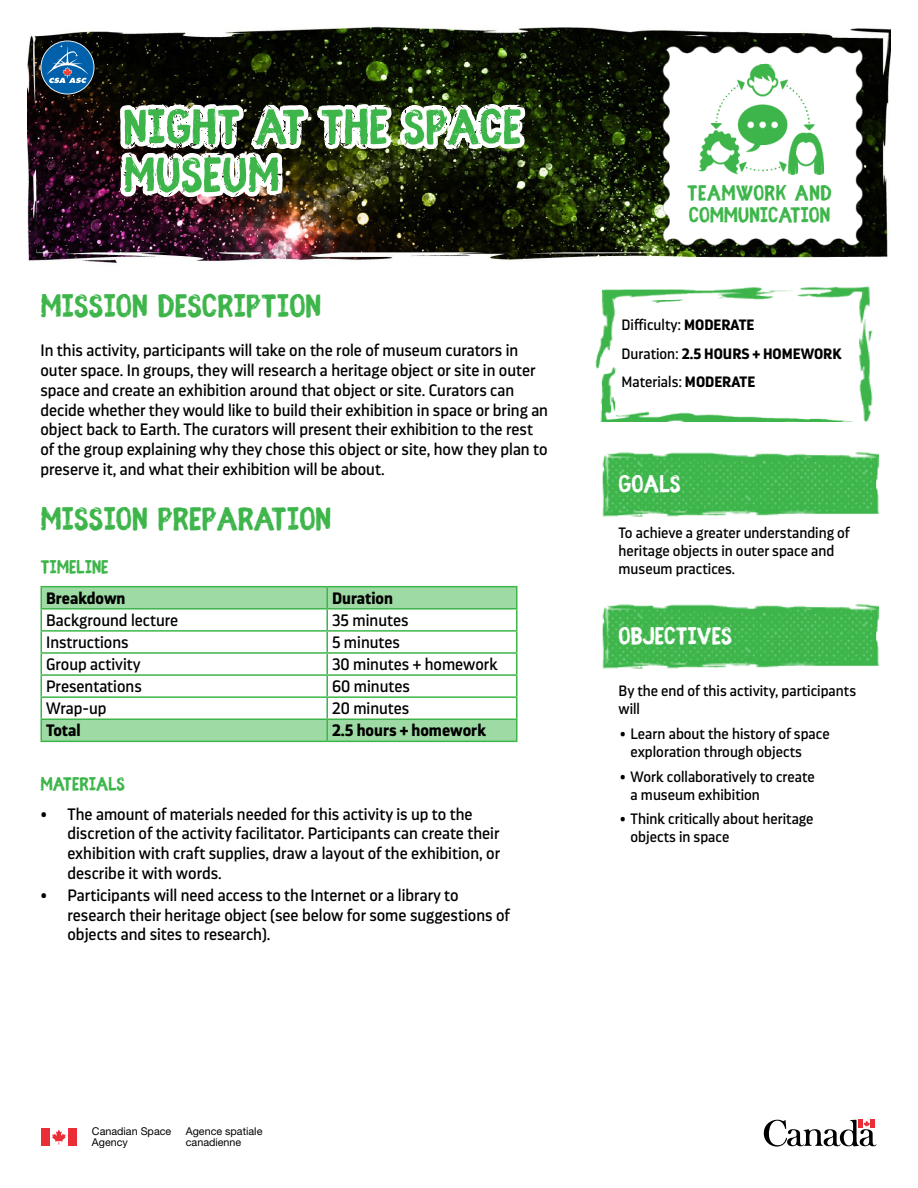
<style>
.page{position:relative;width:918px;height:1188px;background:#fff}
.page>*{position:absolute;margin:0;border:0;box-sizing:border-box;transform-origin:0 0}
.t1{font:700 54px/48px "Fibre Vintage Full";color:#3db54a}
.t2{font:700 36px "Fibre Vintage Full";color:#3db54a}
.t3{font:700 27px "Fibre Vintage Full";color:#fff}
.t4{font:700 24px/22.5px "Fibre Vintage Full";color:#3db54a}
.t5{font:700 21px "Fibre Vintage Full";color:#3db54a}
.t6{font:16.5px/19.8px "Darwin Pro";color:#000}
.t7{font:700 16.5px "Darwin Pro";color:#000}
.t8{font:15px/18px "Darwin Pro";color:#000}
.t9{font:700 15px/28.5px "Darwin Pro";color:#000}
.t10{font:10.8px/10.8px "Helvetica Neue LT Std";color:#000}
.s1{font-weight:400}
</style>
<div class="page">
<img style="left:27px;top:27px;width:864px;height:236px">
<img style="left:595px;top:286px;width:278px;height:136px">
<img style="left:645px;top:29px;width:234px;height:234px">
<img style="left:109px;top:26px;width:426px;height:237px">
<img style="left:602px;top:452px;width:278px;height:65px">
<img style="left:602px;top:604px;width:278px;height:65px">
<svg style="left:42px;top:587px;width:474px;height:154px"></svg>
<hr style="left:40px;top:586px;width:287px;height:1px;background:#3db54a">
<hr style="left:40px;top:587px;width:2px;height:21px;background:#3db54a">
<hr style="left:327px;top:586px;width:191px;height:1px;background:#3db54a">
<hr style="left:326px;top:587px;width:2px;height:21px;background:#3db54a">
<hr style="left:516px;top:587px;width:2px;height:21px;background:#3db54a">
<hr style="left:40px;top:608px;width:287px;height:2px;background:#3db54a">
<hr style="left:327px;top:608px;width:191px;height:2px;background:#3db54a">
<hr style="left:40px;top:610px;width:2px;height:20px;background:#3db54a">
<hr style="left:326px;top:610px;width:2px;height:20px;background:#3db54a">
<hr style="left:516px;top:610px;width:2px;height:20px;background:#3db54a">
<hr style="left:40px;top:630px;width:287px;height:2px;background:#3db54a">
<hr style="left:40px;top:632px;width:2px;height:20px;background:#3db54a">
<hr style="left:327px;top:630px;width:191px;height:2px;background:#3db54a">
<hr style="left:326px;top:632px;width:2px;height:20px;background:#3db54a">
<hr style="left:516px;top:632px;width:2px;height:20px;background:#3db54a">
<hr style="left:40px;top:652px;width:287px;height:2px;background:#3db54a">
<hr style="left:40px;top:654px;width:2px;height:20px;background:#3db54a">
<hr style="left:327px;top:652px;width:191px;height:2px;background:#3db54a">
<hr style="left:326px;top:654px;width:2px;height:20px;background:#3db54a">
<hr style="left:516px;top:654px;width:2px;height:20px;background:#3db54a">
<hr style="left:40px;top:674px;width:287px;height:2px;background:#3db54a">
<hr style="left:40px;top:676px;width:2px;height:20px;background:#3db54a">
<hr style="left:327px;top:674px;width:191px;height:2px;background:#3db54a">
<hr style="left:326px;top:676px;width:2px;height:20px;background:#3db54a">
<hr style="left:516px;top:676px;width:2px;height:20px;background:#3db54a">
<hr style="left:40px;top:698px;width:2px;height:21px;background:#3db54a">
<hr style="left:326px;top:698px;width:2px;height:21px;background:#3db54a">
<hr style="left:516px;top:698px;width:2px;height:21px;background:#3db54a">
<hr style="left:40px;top:696px;width:287px;height:2px;background:#3db54a">
<hr style="left:327px;top:696px;width:191px;height:2px;background:#3db54a">
<hr style="left:40px;top:719px;width:287px;height:1px;background:#3db54a">
<hr style="left:40px;top:720px;width:2px;height:21px;background:#3db54a">
<hr style="left:327px;top:719px;width:191px;height:1px;background:#3db54a">
<hr style="left:326px;top:720px;width:2px;height:21px;background:#3db54a">
<hr style="left:516px;top:720px;width:2px;height:21px;background:#3db54a">
<hr style="left:40px;top:741px;width:287px;height:1px;background:#3db54a">
<hr style="left:327px;top:741px;width:191px;height:1px;background:#3db54a">
<svg style="left:41px;top:40px;width:53px;height:54px;background:#296491"></svg>
<svg style="left:764px;top:1120px;width:112px;height:27px"></svg>
<div style="left:41px;top:1128px;width:9px;height:18px;background:#eb2d37"></div>
<svg style="left:52px;top:1129px;width:14px;height:16px"></svg>
<div style="left:68px;top:1128px;width:9px;height:18px;background:#eb2d37"></div>
<h1 class="t1" style="left:123px;top:103px;width:400px">NIGHT AT THE SPACE<br>MUSEUM</h1>
<h2 class="t2" style="left:40px;top:285px;width:282px">MISSION DESCRIPTION</h2>
<p class="t6" style="left:40px;top:340px;width:509px">In this activity, participants will take on the role of museum curators in outer space. In groups, they will research a heritage object or site in outer space and create an exhibition around that object or site. Curators can decide whether they would like to build their exhibition in space or bring an object back to Earth. The curators will present their exhibition to the rest of the group explaining why they chose this object or site, how they plan to preserve it, and what their exhibition will be about.</p>
<h2 class="t2" style="left:40px;top:498px;width:292px">MISSION PREPARATION</h2>
<p class="t5" style="left:40px;top:555px;width:70px">TIMELINE</p>
<p class="t7" style="left:46px;top:587px;width:81px">Breakdown</p>
<p class="t7" style="left:332px;top:587px;width:62px">Duration</p>
<p class="t6" style="left:46px;top:610px;width:134px">Background lecture</p>
<p class="t6" style="left:332px;top:610px;width:78px">35 minutes</p>
<p class="t6" style="left:46px;top:632px;width:84px">Instructions</p>
<p class="t6" style="left:332px;top:632px;width:69px">5 minutes</p>
<p class="t6" style="left:46px;top:654px;width:96px">Group activity</p>
<p class="t6" style="left:332px;top:654px;width:167px">30 minutes + homework</p>
<p class="t6" style="left:46px;top:676px;width:97px">Presentations</p>
<p class="t6" style="left:332px;top:676px;width:79px">60 minutes</p>
<p class="t6" style="left:46px;top:698px;width:62px">Wrap-up</p>
<p class="t6" style="left:332px;top:698px;width:79px">20 minutes</p>
<p class="t7" style="left:46px;top:719px;width:36px">Total</p>
<p class="t7" style="left:332px;top:719px;width:155px">2.5 hours + homework</p>
<p class="t5" style="left:40px;top:772px;width:86px">MATERIALS</p>
<p class="t6" style="left:67px;top:803px;width:434px;text-indent:-27px">• The amount of materials needed for this activity is up to the discretion of the activity facilitator. Participants can create their exhibition with craft supplies, draw a layout of the exhibition, or describe it with words.</p>
<p class="t6" style="left:67px;top:885px;width:444px;text-indent:-27px">• Participants will need access to the Internet or a library to research their heritage object (see below for some suggestions of objects and sites to research).</p>
<h3 class="t4" style="left:687px;top:182px;width:146px">TEAMWORK AND<br>COMMUNICATION</h3>
<p class="t9" style="left:622px;top:311px;width:222px"><span class="s1">Difficulty:</span> MODERATE<br><span class="s1">Duration:</span> 2.5 HOURS + HOMEWORK<br><span class="s1">Materials:</span> MODERATE</p>
<h3 class="t3" style="left:619px;top:469px;width:64px">GOALS</h3>
<p class="t8" style="left:619px;top:523px;width:233px">To achieve a greater understanding of heritage objects in outer space and museum practices.</p>
<h3 class="t3" style="left:619px;top:621px;width:115px">OBJECTIVES</h3>
<p class="t8" style="left:619px;top:681px;width:239px">By the end of this activity, participants will</p>
<p class="t8" style="left:631px;top:724px;width:201px;text-indent:-11px">• Learn about the history of space exploration through objects</p>
<p class="t8" style="left:631px;top:767px;width:186px;text-indent:-11px">• Work collaboratively to create a museum exhibition</p>
<p class="t8" style="left:631px;top:810px;width:185px;text-indent:-11px">• Think critically about heritage objects in space</p>
<p class="t10" style="left:92px;top:1126px;width:81px">Canadian Space<br>Agency</p>
<p class="t10" style="left:186px;top:1126px;width:78px">Agence spatiale canadienne</p>
</div>
